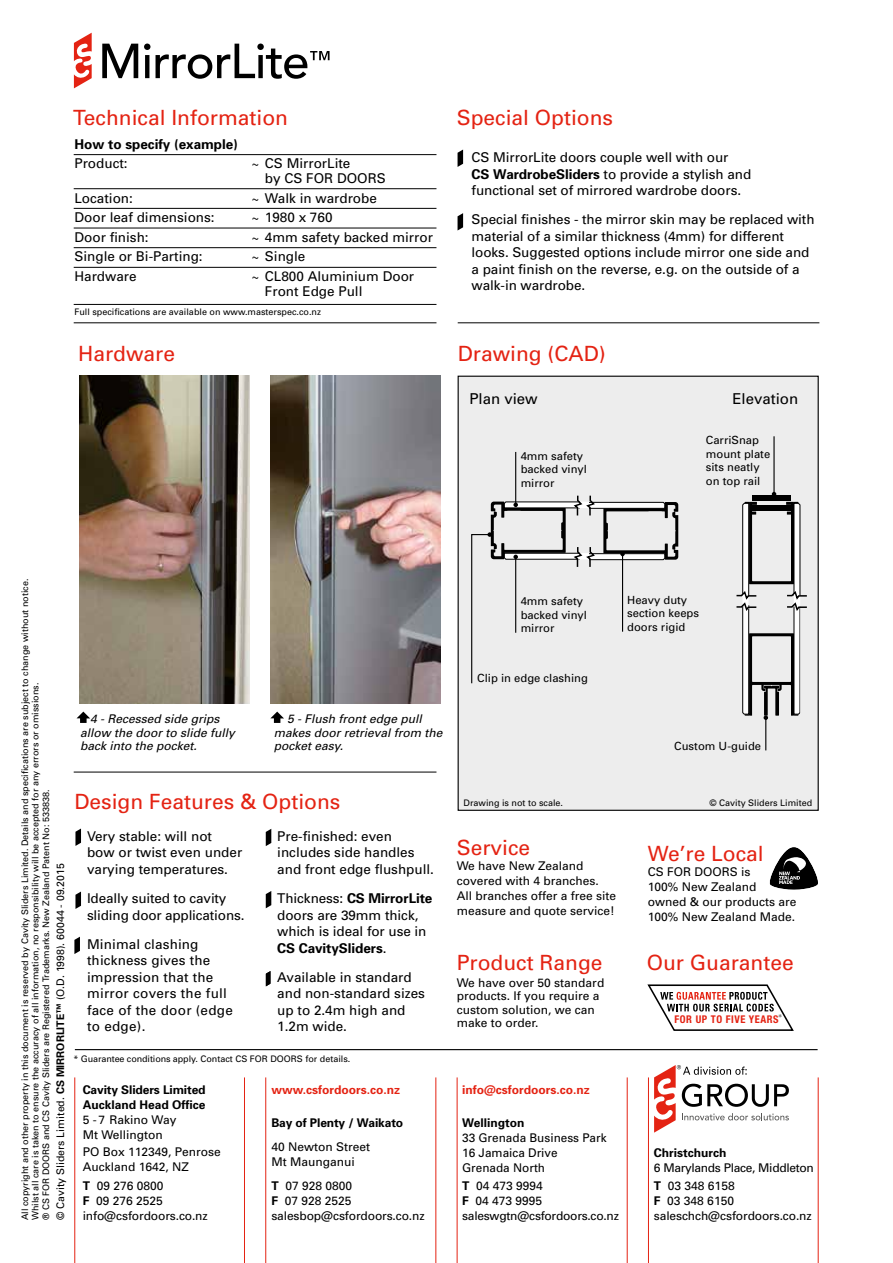
<style>
.page{position:relative;width:893px;height:1263px;background:#fff}
.page>*{position:absolute;margin:0;border:0;box-sizing:border-box;transform-origin:0 0}
.t1{font:21px "Univers";color:#e42313}
.t2{font:15px "Univers";color:#000}
.t3{font:13.5px/16.5px "Univers";color:#000}
.t4{font:700 13.5px "Univers";color:#000}
.t5{font:12px/15px "Univers";color:#000}
.t6{font:italic 12px/13.5px "Univers";color:#000}
.t7{font:700 12px/15px "Univers";letter-spacing:-.005em;color:#000}
.t8{font:12px/15px "Univers";letter-spacing:-.02em;color:#000}
.t9{font:700 12px "Univers";color:#e42313}
.t10{font:12px/18px "Univers";letter-spacing:-.025em;color:#000}
.t11{font:11.25px/13.5px "Univers";color:#000}
.t12{font:700 condensed 10.65px "Helvetica Neue";letter-spacing:.05em;color:#e42313}
.t13{font:10.5px "Univers";color:#000}
.t14{font:9px/10.5px "Univers";color:#000}
.s1{font-weight:700}
</style>
<div class="page">
<hr style="left:74px;top:154px;width:362px;height:1px;background:#000">
<hr style="left:74px;top:188px;width:362px;height:1px;background:#000">
<hr style="left:74px;top:208px;width:362px;height:1px;background:#000">
<hr style="left:74px;top:228px;width:362px;height:1px;background:#000">
<hr style="left:74px;top:247px;width:362px;height:1px;background:#000">
<hr style="left:74px;top:267px;width:362px;height:1px;background:#000">
<hr style="left:74px;top:304px;width:362px;height:1px;background:#000">
<hr style="left:74px;top:322px;width:362px;height:1px;background:#000">
<hr style="left:74px;top:772px;width:362px;height:1px;background:#000">
<svg style="left:74px;top:33px;width:18px;height:55px"></svg>
<svg style="left:102px;top:44px;width:36px;height:34px"></svg>
<svg style="left:144px;top:44px;width:6px;height:34px"></svg>
<svg style="left:156px;top:44px;width:174px;height:35px"></svg>
<hr style="left:458px;top:322px;width:361px;height:1px;background:#000">
<svg style="left:75px;top:828px;width:6px;height:18px"></svg>
<svg style="left:458px;top:150px;width:5px;height:17px"></svg>
<svg style="left:458px;top:213px;width:5px;height:17px"></svg>
<svg style="left:75px;top:891px;width:6px;height:18px"></svg>
<svg style="left:74px;top:937px;width:6px;height:17px"></svg>
<svg style="left:266px;top:891px;width:5px;height:17px"></svg>
<svg style="left:266px;top:971px;width:5px;height:15px"></svg>
<svg style="left:266px;top:829px;width:5px;height:17px"></svg>
<div style="left:458px;top:376px;width:360px;height:434px;background:#ededed"></div>
<div style="left:458px;top:376px;width:361px;height:435px;border:1px solid #000"></div>
<div style="left:752px;top:495px;width:38px;height:6px;background:#000"></div>
<hr style="left:515px;top:452px;width:1px;height:53px;background:#000">
<hr style="left:765px;top:718px;width:1px;height:32px;background:#000">
<svg style="left:736px;top:502px;width:71px;height:218px"></svg>
<hr style="left:773px;top:436px;width:2px;height:58px;background:#000">
<svg style="left:471px;top:494px;width:207px;height:190px"></svg>
<svg style="left:654px;top:1065px;width:135px;height:68px"></svg>
<hr style="left:74px;top:1077px;width:1px;height:186px;background:#e42313">
<hr style="left:244px;top:1077px;width:1px;height:186px;background:#e42313">
<hr style="left:648px;top:1077px;width:1px;height:186px;background:#e42313">
<hr style="left:818px;top:1077px;width:1px;height:186px;background:#e42313">
<hr style="left:457px;top:1077px;width:1px;height:186px;background:#e42313">
<hr style="left:627px;top:1077px;width:1px;height:186px;background:#e42313">
<hr style="left:265px;top:1077px;width:1px;height:186px;background:#e42313">
<hr style="left:435px;top:1077px;width:1px;height:186px;background:#e42313">
<hr style="left:75px;top:1049px;width:743px;height:1px;background:#000">
<svg style="left:770px;top:847px;width:48px;height:43px"></svg>
<img style="left:79px;top:376px;width:170px;height:328px">
<svg style="left:77px;top:712px;width:13px;height:11px"></svg>
<svg style="left:270px;top:712px;width:14px;height:11px"></svg>
<img style="left:270px;top:376px;width:170px;height:327px">
<svg style="left:647px;top:984px;width:147px;height:47px"></svg>
<h1 class="t1" style="left:73px;top:105px;width:216px">Technical Information</h1>
<p class="t4" style="left:74px;top:136px;width:165px">How to specify (example)</p>
<p class="t3" style="left:74px;top:155px;width:55px">Product:</p>
<p class="t3" style="left:265px;top:156px;width:122px;line-height:15px;text-indent:-14px">~ CS MirrorLite<br>by CS FOR DOORS</p>
<p class="t3" style="left:74px;top:190px;width:60px">Location:</p>
<p class="t3" style="left:251px;top:190px;width:127px">~ Walk in wardrobe</p>
<p class="t3" style="left:74px;top:209px;width:142px">Door leaf dimensions:</p>
<p class="t3" style="left:251px;top:209px;width:83px">~ 1980 x 760</p>
<p class="t3" style="left:74px;top:229px;width:76px">Door finish:</p>
<p class="t3" style="left:251px;top:229px;width:183px">~ 4mm safety backed mirror</p>
<p class="t3" style="left:74px;top:248px;width:130px">Single or Bi-Parting:</p>
<p class="t3" style="left:251px;top:248px;width:56px">~ Single</p>
<p class="t3" style="left:74px;top:268px;width:64px">Hardware</p>
<p class="t3" style="left:265px;top:269px;width:151px;line-height:15px;text-indent:-14px">~ CL800 Aluminium Door<br>Front Edge Pull</p>
<p class="t14" style="left:74px;top:307px;width:248px">Full specifications are available on www.masterspec.co.nz</p>
<h1 class="t1" style="left:457px;top:105px;width:158px">Special Options</h1>
<p class="t3" style="left:472px;top:149px;width:281px">CS MirrorLite doors couple well with our<br><span class="s1">CS WardrobeSliders</span> to provide a stylish and functional set of mirrored wardrobe doors.</p>
<p class="t3" style="left:472px;top:212px;width:344px">Special finishes - the mirror skin may be replaced with material of a similar thickness (4mm) for different looks. Suggested options include mirror one side and a paint finish on the reverse, e.g. on the outside of a walk-in wardrobe.</p>
<h1 class="t1" style="left:78px;top:341px;width:98px">Hardware</h1>
<h1 class="t1" style="left:458px;top:341px;width:150px">Drawing (CAD)</h1>
<p class="t2" style="left:469px;top:390px;width:70px">Plan view</p>
<p class="t2" style="left:732px;top:390px;width:67px">Elevation</p>
<p class="t11" style="left:521px;top:449px;width:68px">4mm safety backed vinyl mirror</p>
<p class="t11" style="left:706px;top:434px;width:66px">CarriSnap mount plate sits neatly on top rail</p>
<p class="t14" style="left:20px;top:1220px;width:643px;rotate:-90deg">All copyright and other property in this document is reserved by Cavity Sliders Limited. Details and specifications are subject to change without notice.<br>Whilst all care is taken to ensure the accuracy of all information, no responsibility will be accepted for any errors or omissions.<br>® CS FOR DOORS and CS Cavity Sliders are Registered Trademarks. New Zealand Patent No: 533838.</p>
<p class="t13" style="left:54px;top:1220px;width:358px;rotate:-90deg">© Cavity Sliders Limited. <span class="s1">CS MIRRORLITE™</span> (O.D. 1998). 60044 - 09.2015</p>
<p class="t11" style="left:521px;top:595px;width:68px">4mm safety backed vinyl mirror</p>
<p class="t6" style="left:80px;top:712px;width:156px;text-indent:10px">4 - Recessed side grips allow the door to slide fully back into the pocket.</p>
<p class="t6" style="left:274px;top:712px;width:170px;text-indent:13px">5 - Flush front edge pull makes door retrieval from the pocket easy.</p>
<p class="t11" style="left:477px;top:671px;width:112px">Clip in edge clashing</p>
<h1 class="t1" style="left:74px;top:790px;width:268px">Design Features &amp; Options</h1>
<p class="t3" style="left:87px;top:828px;width:157px">Very stable: will not bow or twist even under varying temperatures.</p>
<p class="t3" style="left:87px;top:890px;width:159px">Ideally suited to cavity sliding door applications.</p>
<p class="t3" style="left:87px;top:936px;width:147px">Minimal clashing thickness gives the impression that the mirror covers the full face of the door (edge to edge).</p>
<p class="t3" style="left:277px;top:828px;width:158px">Pre-finished: even includes side handles and front edge flushpull.</p>
<p class="t3" style="left:277px;top:890px;width:157px">Thickness: <span class="s1">CS MirrorLite </span>doors are 39mm thick, which is ideal for use in<br><span class="s1">CS CavitySliders</span>.</p>
<p class="t3" style="left:277px;top:969px;width:149px">Available in standard and non-standard sizes up to 2.4m high and<br>1.2m wide.</p>
<p class="t14" style="left:73px;top:1054px;width:279px">* Guarantee conditions apply. Contact CS FOR DOORS for details.</p>
<p class="t14" style="left:463px;top:798px;width:101px">Drawing is not to scale.</p>
<h1 class="t1" style="left:457px;top:835px;width:75px">Service</h1>
<p class="t5" style="left:457px;top:858px;width:161px">We have New Zealand covered with 4 branches.<br>All branches offer a free site measure and quote service!</p>
<h1 class="t1" style="left:457px;top:951px;width:147px">Product Range</h1>
<p class="t5" style="left:457px;top:976px;width:149px;line-height:13.5px">We have over 50 standard products. If you require a custom solution, we can make to order.</p>
<p class="t7" style="left:83px;top:1082px;width:124px">Cavity Sliders Limited<br>Auckland Head Office</p>
<p class="t5" style="left:83px;top:1112px;width:95px">5 - 7 Rakino Way<br>Mt Wellington</p>
<p class="t5" style="left:83px;top:1144px;width:140px">PO Box 112349, Penrose<br>Auckland 1642, NZ</p>
<p class="t5" style="left:83px;top:1179px;width:127px"><span class="s1">T</span> 09 276 0800<br><span class="s1">F</span> 09 276 2525 info@csfordoors.co.nz</p>
<p class="t9" style="left:271px;top:1082px;width:130px">www.csfordoors.co.nz</p>
<p class="t9" style="left:462px;top:1082px;width:129px">info@csfordoors.co.nz</p>
<p class="t7" style="left:271px;top:1116px;width:133px">Bay of Plenty / Waikato</p>
<p class="t5" style="left:271px;top:1139px;width:100px">40 Newton Street<br>Mt Maunganui</p>
<p class="t5" style="left:271px;top:1179px;width:155px"><span class="s1">T</span> 07 928 0800<br><span class="s1">F</span> 07 928 2525 salesbop@csfordoors.co.nz</p>
<p class="t7" style="left:462px;top:1116px;width:64px">Wellington</p>
<p class="t5" style="left:462px;top:1131px;width:146px">33 Grenada Business Park<br>16 Jamaica Drive<br>Grenada North</p>
<p class="t8" style="left:462px;top:1179px;width:158px"><span class="s1">T</span> 04 473 9994<br><span class="s1">F</span> 04 473 9995 saleswgtn@csfordoors.co.nz</p>
<p class="t11" style="left:627px;top:593px;width:73px">Heavy duty section keeps doors rigid</p>
<p class="t11" style="left:674px;top:739px;width:88px">Custom U-guide</p>
<p class="t14" style="left:709px;top:798px;width:104px">© Cavity Sliders Limited</p>
<h1 class="t1" style="left:648px;top:842px;width:117px">We’re Local</h1>
<p class="t5" style="left:648px;top:865px;width:150px">CS FOR DOORS is<br>100% New Zealand owned &amp; our products are<br>100% New Zealand Made.</p>
<h1 class="t1" style="left:647px;top:950px;width:149px">Our Guarantee</h1>
<p class="t12" style="left:675px;top:1013px;width:106px">FOR UP TO FIVE YEARS</p>
<p class="t7" style="left:654px;top:1146px;width:74px">Christchurch</p>
<p class="t10" style="left:654px;top:1159px;width:161px">6 Marylands Place, Middleton<br><span class="s1">T</span> 03 348 6158</p>
<p class="t5" style="left:654px;top:1194px;width:159px"><span class="s1">F</span> 03 348 6150 saleschch@csfordoors.co.nz</p>
</div>
